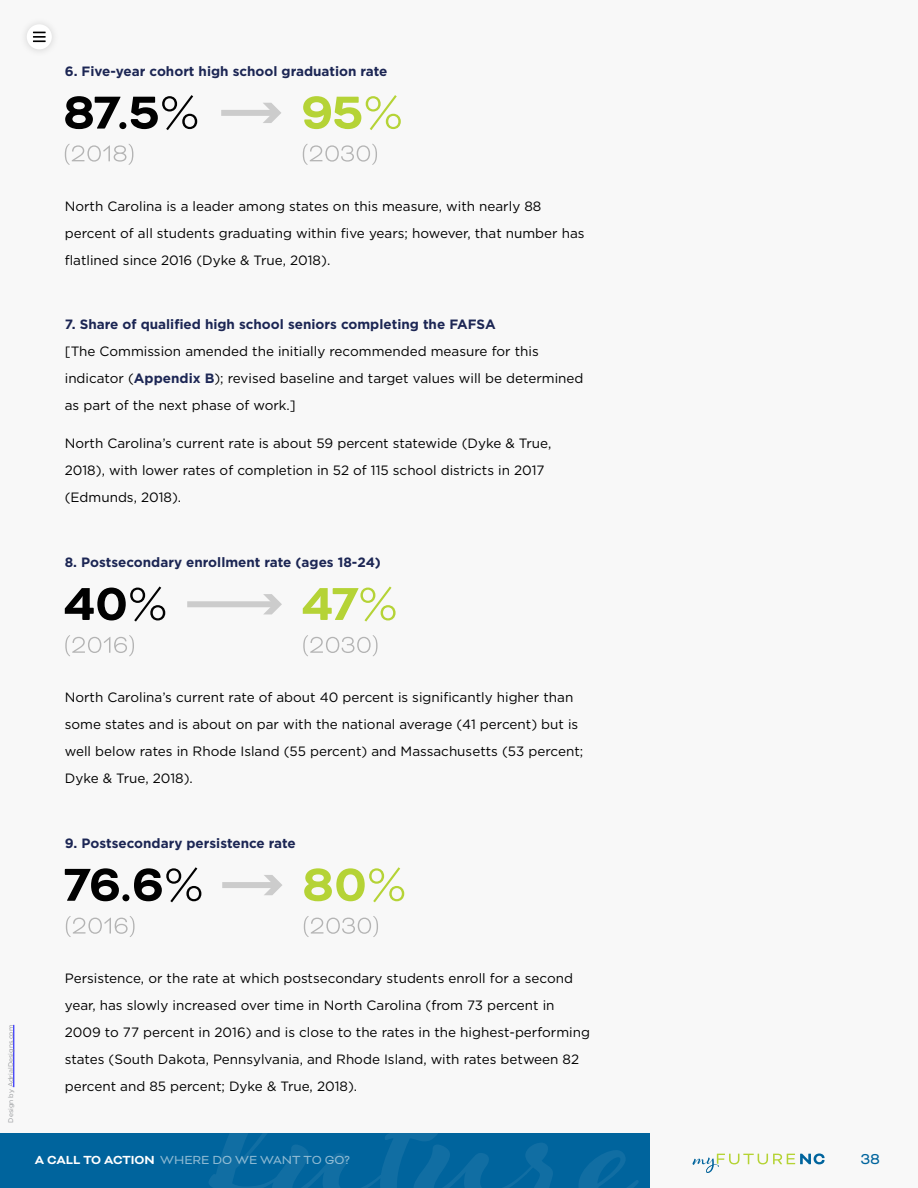
<style>
.page{position:relative;width:918px;height:1188px;background:#f8f8f8}
.page>*{position:absolute;margin:0;border:0;box-sizing:border-box;transform-origin:0 0}
.t1{font:16.5px "Bicyclette";color:#00649d}
.t2{font:13.5px/27px "Gotham";color:#000}
.t3{font:700 13.5px "Gotham";color:#1c2654}
.t4{font:13.5px "Bicyclette";color:#fff}
.t5{font:6.75px "Gotham";color:#95979a}
.s1{font-weight:700;color:#1c2654}
.s2{font-weight:700}
</style>
<div class="page">
<div style="left:0;top:1133px;width:650px;height:55px;background:#00649d"></div>
<svg style="left:209px;top:1133px;width:430px;height:55px"></svg>
<svg style="left:692px;top:1153px;width:133px;height:20px"></svg>
<div style="left:224px;top:110px;width:51px;height:6px;background:#ccc"></div>
<svg style="left:263px;top:103px;width:18px;height:20px"></svg>
<svg style="left:303px;top:95px;width:98px;height:35px"></svg>
<svg style="left:303px;top:144px;width:74px;height:21px"></svg>
<svg style="left:65px;top:96px;width:55px;height:33px"></svg>
<div style="left:119px;top:122px;width:7px;height:7px;background:#010101;border-radius:50%"></div>
<svg style="left:131px;top:95px;width:66px;height:35px"></svg>
<svg style="left:65px;top:144px;width:68px;height:21px"></svg>
<div style="left:190px;top:601px;width:85px;height:6px;background:#ccc"></div>
<svg style="left:263px;top:594px;width:19px;height:20px"></svg>
<svg style="left:303px;top:586px;width:93px;height:36px"></svg>
<svg style="left:303px;top:635px;width:75px;height:21px"></svg>
<svg style="left:65px;top:586px;width:100px;height:36px"></svg>
<svg style="left:65px;top:635px;width:69px;height:21px"></svg>
<div style="left:225px;top:882px;width:51px;height:6px;background:#ccc"></div>
<svg style="left:264px;top:875px;width:18px;height:20px"></svg>
<svg style="left:304px;top:867px;width:100px;height:35px"></svg>
<svg style="left:304px;top:916px;width:74px;height:21px"></svg>
<svg style="left:65px;top:868px;width:54px;height:33px"></svg>
<div style="left:122px;top:894px;width:7px;height:7px;background:#010101;border-radius:50%"></div>
<svg style="left:134px;top:867px;width:67px;height:35px"></svg>
<svg style="left:66px;top:916px;width:69px;height:21px"></svg>
<hr style="left:14px;top:1025px;width:1px;height:62px;background:#00f">
<div style="left:27px;top:24px;width:25px;height:25px;background:#fff;border-radius:50%"></div>
<svg style="left:33px;top:32px;width:13px;height:10px"></svg>
<p class="t3" style="left:65px;top:62px;width:324px">6. Five-year cohort high school graduation rate</p>
<p class="t2" style="left:65px;top:192px;width:521px">North Carolina is a leader among states on this measure, with nearly 88 percent of all students graduating within five years; however, that number has flatlined since 2016 (Dyke &amp; True, 2018).</p>
<p class="t3" style="left:65px;top:316px;width:432px">7. Share of qualified high school seniors completing the FAFSA</p>
<p class="t2" style="left:65px;top:338px;width:520px">[The Commission amended the initially recommended measure for this indicator (<span class="s1">Appendix B</span>); revised baseline and target values will be determined as part of the next phase of work.]</p>
<p class="t2" style="left:65px;top:430px;width:488px">North Carolina’s current rate is about 59 percent statewide (Dyke &amp; True,<br>2018), with lower rates of completion in 52 of 115 school districts in 2017 (Edmunds, 2018).</p>
<p class="t3" style="left:65px;top:553px;width:318px">8. Postsecondary enrollment rate (ages 18-24)</p>
<p class="t2" style="left:65px;top:683px;width:520px">North Carolina’s current rate of about 40 percent is significantly higher than some states and is about on par with the national average (41 percent) but is well below rates in Rhode Island (55 percent) and Massachusetts (53 percent; Dyke &amp; True, 2018).</p>
<p class="t3" style="left:65px;top:834px;width:233px">9. Postsecondary persistence rate</p>
<p class="t5" style="left:6px;top:1123px;width:99px;rotate:-90deg">Design by AdrialDesigns.com</p>
<p class="t2" style="left:65px;top:964px;width:527px">Persistence, or the rate at which postsecondary students enroll for a second year, has slowly increased over time in North Carolina (from 73 percent in 2009 to 77 percent in 2016) and is close to the rates in the highest-performing states (South Dakota, Pennsylvania, and Rhode Island, with rates between 82 percent and 85 percent; Dyke &amp; True, 2018).</p>
<p class="t4" style="left:35px;top:1152px;width:317px"><span class="s2">A CALL TO ACTION</span> WHERE DO WE WANT TO GO?</p>
<p class="t1" style="left:860px;top:1150px;width:21px">38</p>
</div>
